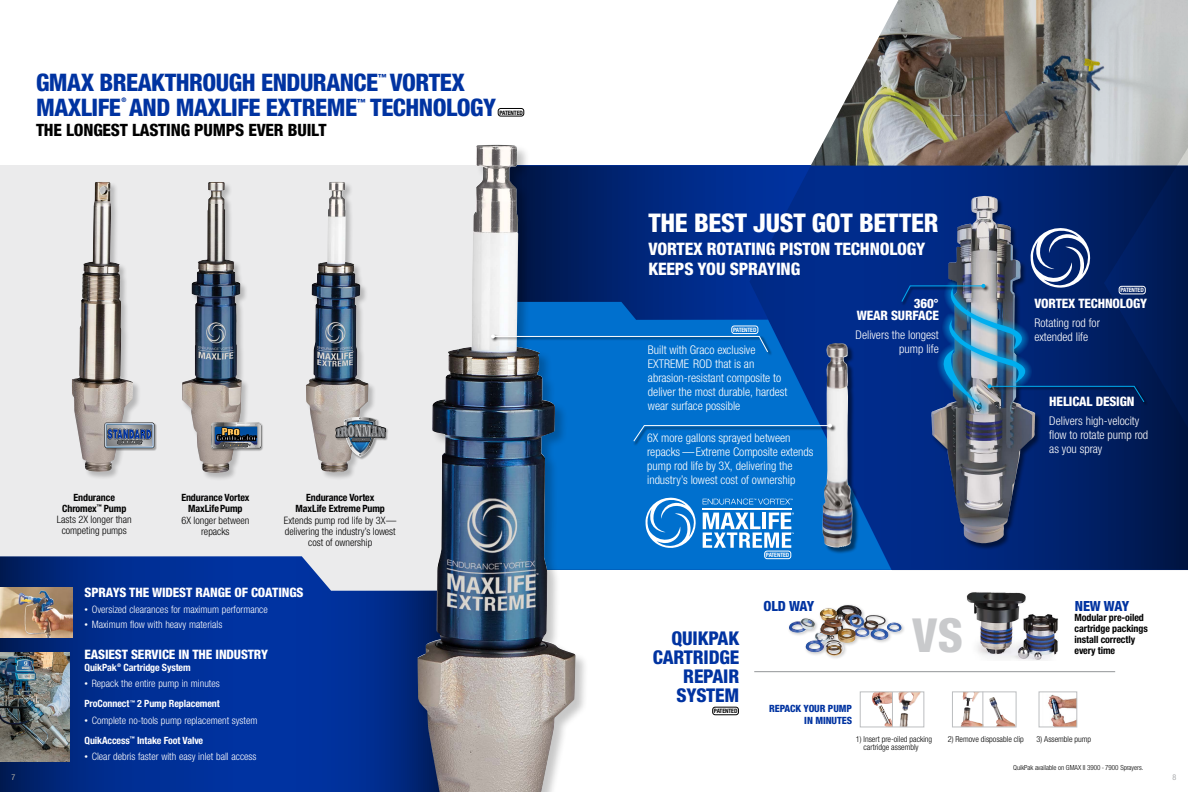
<style>
.page{position:relative;width:1188px;height:792px;background:#fff}
.page>*{position:absolute;margin:0;border:0;box-sizing:border-box;transform-origin:0 0}
.t1{font:800 condensed 47px "Helvetica Neue LTW1 G";color:#c9cacc}
.t2{font:800 condensed 25.8px "Helvetica Neue LTW1 G";letter-spacing:-.01em;color:#fff}
.t3{font:800 condensed 24.2px "Helvetica Neue LTW1 G";letter-spacing:-.02em;color:#0033a1}
.t4{font:800 condensed 19px/19px "Helvetica Neue LTW1 G";letter-spacing:-.01em;color:#0033a1;text-align:right}
.t5{font:800 condensed 17.2px/19.2px "Helvetica Neue LTW1 G";letter-spacing:-.01em;color:#fff}
.t6{font:800 condensed 17px "Helvetica Neue LTW1 G";letter-spacing:-.01em;color:#000}
.t7{font:800 condensed 14px "Helvetica Neue LTW1 G";letter-spacing:-.015em;color:#0033a1}
.t8{font:800 condensed 13px/12px "Helvetica Neue LTW1 G";letter-spacing:-.01em;color:#fff;text-align:right}
.t9{font:300 condensed 12px/14px "Helvetica Neue LTW1 G";color:#fff}
.t10{font:300 condensed 10.2px "Helvetica Neue LTW1 G";color:#fff}
.t11{font:300 condensed 10.2px/11px "Helvetica Neue LTW1 G";color:#000;text-align:center}
.t12{font:700 condensed 10px/11px "Helvetica Neue LTW1 G";letter-spacing:-.01em;color:#000;text-align:center}
.t13{font:700 condensed 10px "Helvetica Neue LTW1 G";letter-spacing:-.01em;color:#fff}
.t14{font:800 condensed 10px/12px "Helvetica Neue LTW1 G";letter-spacing:-.01em;color:#0033a1;text-align:right}
.t15{font:800 condensed 8.5px "Helvetica Neue LTW1 G";color:#0033a1}
.t16{font:300 condensed 8.2px/8px "Helvetica Neue LTW1 G";color:#000}
.t17{font:300 condensed 8px "Helvetica Neue LTW1 G";color:#939598}
.t18{font:300 condensed 7px "Helvetica Neue LTW1 G";color:#000}
.t19{font:800 condensed 6.3px "Helvetica Neue LTW1 G";color:#0033a1}
.t20{font:700 condensed 6px "Helvetica Neue LTW1 G";letter-spacing:-.02em;color:#fff}
.t21{font:700 condensed 6px "Helvetica Neue LTW1 G";letter-spacing:-.02em;color:#000}
.s1{font-family:"Helvetica Neue LT Std";font-size:7px}
</style>
<div class="page">
<div style="left:0;top:166px;width:487px;height:467px;background:#ebebec"></div>
<svg style="left:0;top:556px;width:417px;height:236px;background:#0a3696"></svg>
<svg style="left:750px;top:0;width:438px;height:166px"></svg>
<svg style="left:589px;top:166px;width:599px;height:404px;background:#002474"></svg>
<svg style="left:589px;top:302px;width:302px;height:268px;background:#005dbc"></svg>
<div style="left:182px;top:181px;width:68px;height:300px;background:#000;opacity:.22"></div>
<img style="left:182px;top:182px;width:60px;height:291px">
<div style="left:306px;top:181px;width:71px;height:300px;background:#000;opacity:.22"></div>
<img style="left:306px;top:182px;width:62px;height:290px">
<div style="left:71px;top:181px;width:70px;height:299px;background:#000;opacity:.22"></div>
<img style="left:72px;top:182px;width:61px;height:290px">
<div style="left:211px;top:423px;width:53px;height:28px;background:#000;opacity:.33"></div>
<svg style="left:211px;top:423px;width:50px;height:28px"></svg>
<div style="left:104px;top:423px;width:53px;height:28px;background:#000;opacity:.33"></div>
<svg style="left:104px;top:413px;width:50px;height:35px;background:#8993a5"></svg>
<div style="left:335px;top:417px;width:54px;height:43px;background:#000;opacity:.33"></div>
<svg style="left:334px;top:417px;width:52px;height:40px"></svg>
<div style="left:787px;top:603px;width:119px;height:57px;background:#000;opacity:.22"></div>
<img style="left:806px;top:605px;width:83px;height:51px">
<hr style="left:754px;top:671px;width:361px;height:1px;background:#939598">
<img style="left:966px;top:592px;width:92px;height:68px">
<img style="left:872px;top:694px;width:20px;height:31px">
<img style="left:898px;top:694px;width:22px;height:17px">
<div style="left:860px;top:692px;width:64px;height:35px;border:1px solid #bcbec0"></div>
<img style="left:1048px;top:694px;width:27px;height:31px">
<div style="left:1039px;top:692px;width:38px;height:35px;border:1px solid #bcbec0"></div>
<hr style="left:892px;top:692px;width:1px;height:35px;background:#bcbec0">
<img style="left:963px;top:694px;width:15px;height:18px">
<img style="left:989px;top:697px;width:25px;height:28px">
<hr style="left:983px;top:692px;width:1px;height:35px;background:#bcbec0">
<div style="left:952px;top:692px;width:64px;height:35px;border:1px solid #bcbec0"></div>
<div style="left:417px;top:144px;width:172px;height:648px;background:#000;opacity:.22"></div>
<img style="left:418px;top:145px;width:158px;height:647px">
<div style="left:823px;top:344px;width:36px;height:210px;background:#000;opacity:.5"></div>
<img style="left:822px;top:343px;width:31px;height:204px">
<div style="left:931px;top:195px;width:111px;height:355px;background:#000;opacity:.5"></div>
<img style="left:931px;top:196px;width:104px;height:348px">
<svg style="left:937px;top:407px;width:53px;height:7px"></svg>
<img style="left:0;top:588px;width:72px;height:50px">
<img style="left:0;top:653px;width:70px;height:109px">
<div style="left:987px;top:384px;width:162px;height:22px;background:#001950"></div>
<img style="left:900px;top:226px;width:245px;height:181px">
<div style="left:491px;top:334px;width:281px;height:22px;background:#000;opacity:.75"></div>
<svg style="left:491px;top:334px;width:278px;height:19px;background:#227cc9"></svg>
<div style="left:634px;top:424px;width:203px;height:22px;background:#000;opacity:.75"></div>
<svg style="left:632px;top:424px;width:200px;height:19px;background:#1375c8"></svg>
<div style="left:1119px;top:286px;width:26px;height:8px;border:1px solid #fff;border-radius:3px"></div>
<svg style="left:645px;top:496px;width:52px;height:52px"></svg>
<hr style="left:702px;top:508px;width:89px;height:2px;background:#fff">
<svg style="left:703px;top:499px;width:90px;height:6px"></svg>
<svg style="left:703px;top:512px;width:91px;height:36px"></svg>
<div style="left:498px;top:108px;width:26px;height:8px;border:1px solid #000;border-radius:3px"></div>
<div style="left:712px;top:707px;width:27px;height:8px;border:1px solid #000;border-radius:3px"></div>
<div style="left:732px;top:326px;width:26px;height:8px;border:1px solid #fff;border-radius:3px"></div>
<div style="left:764px;top:551px;width:27px;height:8px;border:1px solid #fff;border-radius:3px"></div>
<h3 class="t3" style="left:36px;top:67px;width:344px">GMAX BREAKTHROUGH ENDURANCE</h3>
<p class="t15" style="left:378px;top:72px;width:10px">™</p>
<h3 class="t3" style="left:390px;top:67px;width:77px">VORTEX</h3>
<h3 class="t3" style="left:36px;top:92px;width:323px">MAXLIFE AND MAXLIFE EXTREME</h3>
<p class="t19" style="left:121px;top:96px;width:7px">®</p>
<p class="t15" style="left:357px;top:97px;width:10px">™</p>
<h3 class="t3" style="left:370px;top:92px;width:127px">TECHNOLOGY</h3>
<h3 class="t6" style="left:36px;top:119px;width:292px">THE LONGEST LASTING PUMPS EVER BUILT</h3>
<p class="t21" style="left:499px;top:109px;width:25px">PATENTED</p>
<p class="t12" style="left:62px;top:492px;width:66px">Endurance<br>Chromex<sup>™</sup> Pump</p>
<p class="t11" style="left:57px;top:513px;width:76px">Lasts 2X longer than competing pumps</p>
<p class="t12" style="left:296px;top:492px;width:91px">Endurance Vortex<br>MaxLife Extreme Pump</p>
<p class="t11" style="left:284px;top:514px;width:114px">Extends pump rod life by 3X — delivering the industry’s lowest cost of ownership</p>
<p class="t8" style="left:85px;top:586px;width:220px">SPRAYS THE WIDEST RANGE OF COATINGS</p>
<p class="t10" style="left:85px;top:604px;width:185px"><span class="s1">•</span> Oversized clearances for maximum performance</p>
<p class="t10" style="left:85px;top:618px;width:139px"><span class="s1">•</span> Maximum flow with heavy materials</p>
<p class="t8" style="left:85px;top:648px;width:185px">EASIEST SERVICE IN THE INDUSTRY</p>
<p class="t13" style="left:85px;top:661px;width:108px">QuikPak<sup>®</sup> Cartridge System</p>
<p class="t10" style="left:85px;top:678px;width:137px"><span class="s1">•</span> Repack the entire pump in minutes</p>
<p class="t13" style="left:85px;top:698px;width:137px">ProConnect<sup>™</sup> 2 Pump Replacement</p>
<p class="t10" style="left:85px;top:714px;width:174px"><span class="s1">•</span> Complete no-tools pump replacement system</p>
<p class="t13" style="left:85px;top:734px;width:120px">QuikAccess<sup>™</sup> Intake Foot Valve</p>
<p class="t10" style="left:85px;top:751px;width:174px"><span class="s1">•</span> Clear debris faster with easy inlet ball access</p>
<p class="t12" style="left:181px;top:492px;width:70px">Endurance Vortex<br>MaxLifePump</p>
<p class="t11" style="left:181px;top:514px;width:69px">6X longer between repacks</p>
<h2 class="t2" style="left:648px;top:207px;width:292px">THE BEST JUST GOT BETTER</h2>
<h3 class="t5" style="left:648px;top:239px;width:279px">VORTEX ROTATING PISTON TECHNOLOGY<br>KEEPS YOU SPRAYING</h3>
<p class="t20" style="left:733px;top:326px;width:25px">PATENTED</p>
<p class="t9" style="left:648px;top:343px;width:141px">Built with Graco exclusive<br>EXTREME ROD that is an abrasion-resistant composite to deliver the most durable, hardest wear surface possible</p>
<p class="t9" style="left:647px;top:431px;width:168px">6X more gallons sprayed between repacks —Extreme Composite extends pump rod life by 3X, delivering the industry’s lowest cost of ownership</p>
<p class="t20" style="left:766px;top:551px;width:25px">PATENTED</p>
<p class="t7" style="left:764px;top:598px;width:52px">OLD WAY</p>
<p class="t8" style="left:857px;top:297px;width:84px">360°<br>WEAR SURFACE</p>
<p class="t9" style="left:856px;top:328px;width:85px;text-align:right">Delivers the longest pump life</p>
<h3 class="t4" style="left:653px;top:628px;width:88px">QUIKPAK<br>CARTRIDGE<br>REPAIR<br>SYSTEM</h3>
<p class="t21" style="left:714px;top:707px;width:25px">PATENTED</p>
<p class="t14" style="left:769px;top:702px;width:84px">REPACK YOUR PUMP<br>IN MINUTES</p>
<h1 class="t1" style="left:912px;top:606px;width:52px">VS</h1>
<p class="t20" style="left:1120px;top:287px;width:25px">PATENTED</p>
<p class="t8" style="left:1034px;top:298px;width:114px">VORTEX TECHNOLOGY</p>
<p class="t9" style="left:1034px;top:316px;width:67px">Rotating rod for extended life</p>
<p class="t8" style="left:1049px;top:396px;width:87px">HELICAL DESIGN</p>
<p class="t9" style="left:1049px;top:414px;width:100px">Delivers high-velocity flow to rotate pump rod as you spray</p>
<p class="t7" style="left:1075px;top:598px;width:56px">NEW WAY</p>
<p class="t12" style="left:1075px;top:612px;width:75px;text-align:left">Modular pre-oiled cartridge packings install correctly every time</p>
<p class="t16" style="left:864px;top:735px;width:70px;text-indent:-8px">1) Insert pre-oiled packing cartridge assembly</p>
<p class="t16" style="left:948px;top:736px;width:78px">2) Remove disposable clip</p>
<p class="t16" style="left:1036px;top:736px;width:56px">3) Assemble pump</p>
<p class="t18" style="left:1013px;top:763px;width:132px">QuikPak available on GMAX II 3900 - 7900 Sprayers.</p>
<p class="t17" style="left:12px;top:772px;width:5px">7</p>
<p class="t17" style="left:1173px;top:772px;width:5px">8</p>
</div>
